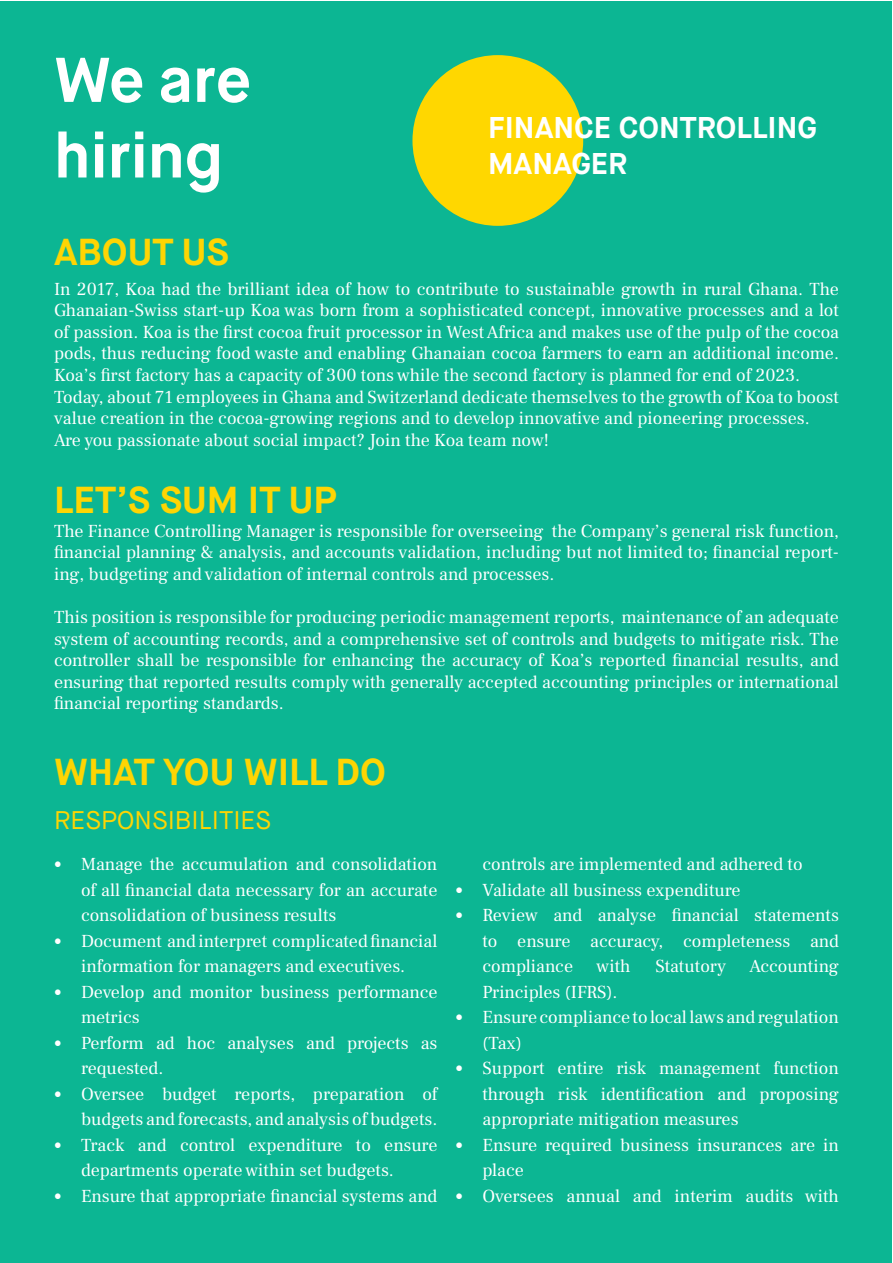
<style>
.page{position:relative;width:893px;height:1263px;background:#fff}
.page>*{position:absolute;margin:0;border:0;box-sizing:border-box;transform-origin:0 0}
.t1{font:700 63px/75.6px "Maison Neue";color:#fff}
.t2{font:700 37.5px "Maison Neue";color:#fed503}
.t3{font:700 30px "Maison Neue";color:#fff}
.t4{font:25.5px "Maison Neue";color:#fed503}
.t5{font:18px/25.5px "Frank Ruhl Libre";color:#fff;text-align:justify}
</style>
<div class="page">
<div style="left:1px;top:1px;width:891px;height:1261px;background:#0cb693"></div>
<div style="left:412px;top:55px;width:171px;height:171px;background:#ffd700;border-radius:50%"></div>
<p class="t1" style="left:54px;top:43px;width:199px">We are hiring</p>
<p class="t2" style="left:54px;top:228px;width:176px">ABOUT US</p>
<p class="t3" style="left:488px;top:109px;width:330px">FINANCE CONTROLLING</p>
<p class="t3" style="left:488px;top:145px;width:141px">MANAGER</p>
<p class="t5" style="left:54px;top:278px;width:786px;line-height:21.6px">In 2017, Koa had the brilliant idea of how to contribute to sustainable growth in rural Ghana. The Ghanaian-Swiss start-up Koa was born from a sophisticated concept, innovative processes and a lot of passion. Koa is the first cocoa fruit processor in West Africa and makes use of the pulp of the cocoa pods, thus reducing food waste and enabling Ghanaian cocoa farmers to earn an additional income.<br>Koa’s first factory has a capacity of 300 tons while the second factory is planned for end of 2023.</p>
<p class="t5" style="left:54px;top:386px;width:786px;line-height:21.6px">Today, about 71 employees in Ghana and Switzerland dedicate themselves to the growth of Koa to boost value creation in the cocoa-growing regions and to develop innovative and pioneering processes.</p>
<p class="t5" style="left:54px;top:427px;width:496px">Are you passionate about social impact? Join the Koa team now!</p>
<p class="t2" style="left:54px;top:476px;width:284px">LET’S SUM IT UP</p>
<p class="t5" style="left:54px;top:520px;width:786px;line-height:21.6px">The Finance Controlling Manager is responsible for overseeing the Company’s general risk function, financial planning &amp; analysis, and accounts validation, including but not limited to; financial report&shy;ing, budgeting and validation of internal controls and processes.</p>
<p class="t5" style="left:54px;top:606px;width:786px;line-height:21.6px">This position is responsible for producing periodic management reports, maintenance of an adequate system of accounting records, and a comprehensive set of controls and budgets to mitigate risk. The controller shall be responsible for enhancing the accuracy of Koa’s reported financial results, and ensuring that reported results comply with generally accepted accounting principles or international financial reporting standards.</p>
<p class="t2" style="left:54px;top:748px;width:333px">WHAT YOU WILL DO</p>
<p class="t4" style="left:54px;top:804px;width:219px">RESPONSIBILITIES</p>
<p class="t5" style="left:81px;top:852px;width:358px;text-indent:-27px">• Manage the accumulation and consolidation of all financial data necessary for an accurate consolidation of business results</p>
<p class="t5" style="left:54px;top:928px;width:385px;text-align:center">• Document and interpret complicated financial information for managers and executives.</p>
<p class="t5" style="left:81px;top:979px;width:358px;text-indent:-27px">• Develop and monitor business performance metrics</p>
<p class="t5" style="left:81px;top:1030px;width:358px;text-indent:-27px">• Perform ad hoc analyses and projects as requested.</p>
<p class="t5" style="left:54px;top:1081px;width:385px;text-align:right">• Oversee budget reports, preparation of budgets and forecasts, and analysis of budgets.</p>
<p class="t5" style="left:81px;top:1132px;width:358px;text-indent:-27px">• Track and control expenditure to ensure departments operate within set budgets.</p>
<p class="t5" style="left:54px;top:1183px;width:385px">• Ensure that appropriate financial systems and</p>
<p class="t5" style="left:482px;top:852px;width:322px">controls are implemented and adhered to</p>
<p class="t5" style="left:455px;top:877px;width:287px">• Validate all business expenditure</p>
<p class="t5" style="left:482px;top:903px;width:358px;text-indent:-27px">• Review and analyse financial statements to ensure accuracy, completeness and compliance</p>
<p class="t5" style="left:597px;top:954px;width:35px">with</p>
<p class="t5" style="left:655px;top:954px;width:72px">Statutory</p>
<p class="t5" style="left:749px;top:954px;width:91px">Accounting</p>
<p class="t5" style="left:482px;top:979px;width:137px">Principles (IFRS).</p>
<p class="t5" style="left:482px;top:1005px;width:358px;text-indent:-27px">• Ensure compliance to local laws and regulation (Tax)</p>
<p class="t5" style="left:482px;top:1056px;width:358px;text-indent:-27px">• Support entire risk management function through risk identification and proposing appropriate mitigation measures</p>
<p class="t5" style="left:482px;top:1132px;width:358px;text-indent:-27px">• Ensure required business insurances are in place</p>
<p class="t5" style="left:455px;top:1183px;width:385px">• Oversees annual and interim audits with</p>
</div>
